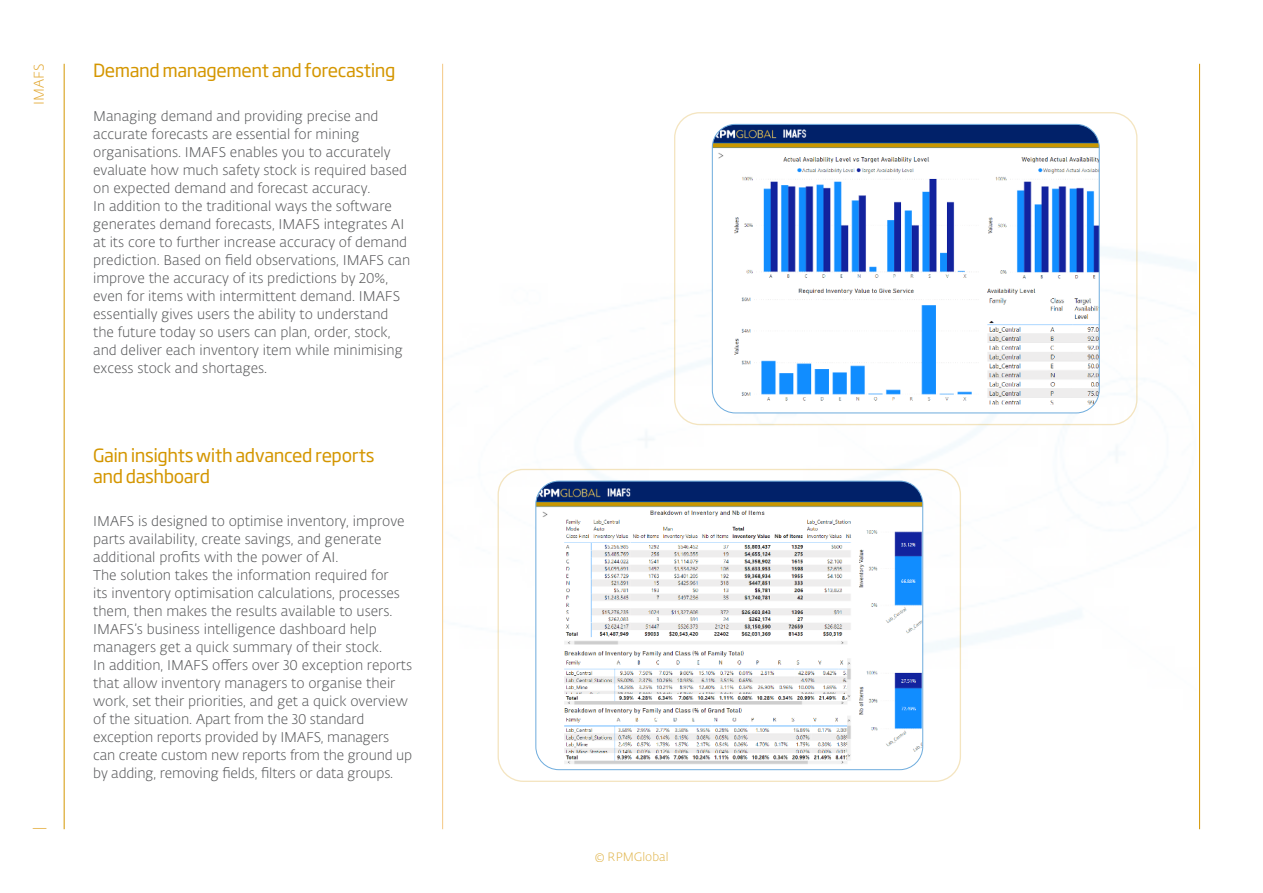
<style>
.page{position:relative;width:1263px;height:893px;background:#fff}
.page>*{position:absolute;margin:0;border:0;box-sizing:border-box;transform-origin:0 0}
.t1{font:18px/21px "Soho Gothic Pro";letter-spacing:-.025em;color:#d49600}
.Body{font:300 13.95px/18px "Fedra Sans Alt Std";color:#57585a}
.t2{font:300 13.95px "Fedra Sans Alt Std";color:#e3aa38}
.t3{font:300 12px "Fedra Sans Alt Std";color:#d49600}
</style>
<div class="page">
<img style="left:443px;top:164px;width:753px;height:610px">
<img style="left:712px;top:124px;width:387px;height:289px">
<div style="left:712px;top:124px;width:387px;height:289px;border:1px solid #6eacdd;border-radius:23px"></div>
<img style="left:536px;top:481px;width:387px;height:289px">
<div style="left:536px;top:481px;width:387px;height:289px;border:1px solid #6eacdd;border-radius:23px"></div>
<hr style="left:64px;top:64px;width:1px;height:765px;background:#d49600">
<hr style="left:442px;top:64px;width:1px;height:765px;background:#f4c884">
<hr style="left:1199px;top:64px;width:1px;height:765px;background:#d49600">
<p class="t2" style="left:31px;top:105px;width:43px;rotate:-90deg">IMAFS</p>
<p class="t2" style="left:30px;top:830px;width:5px;rotate:-90deg">|</p>
<p class="t1" style="left:93px;top:59px;width:304px">Demand management and forecasting</p>
<p class="Body" style="left:93px;top:107px;width:319px">Managing demand and providing precise and accurate forecasts are essential for mining organisations. IMAFS enables you to accurately evaluate how much safety stock is required based on expected demand and forecast accuracy.<br>In addition to the traditional ways the software generates demand forecasts, IMAFS integrates AI at its core to further increase accuracy of demand prediction. Based on field observations, IMAFS can improve the accuracy of its predictions by 20%, even for items with intermittent demand. IMAFS essentially gives users the ability to understand the future today so users can plan, order, stock, and deliver each inventory item while minimising excess stock and shortages.</p>
<p class="t1" style="left:93px;top:444px;width:283px">Gain insights with advanced reports and dashboard</p>
<p class="Body" style="left:93px;top:513px;width:321px">IMAFS is designed to optimise inventory, improve parts availability, create savings, and generate additional profits with the power of AI.<br>The solution takes the information required for<br>its inventory optimisation calculations, processes them, then makes the results available to users.<br>IMAFS’s business intelligence dashboard help managers get a quick summary of their stock.<br>In addition, IMAFS offers over 30 exception reports that allow inventory managers to organise their work, set their priorities, and get a quick overview of the situation. Apart from the 30 standard exception reports provided by IMAFS, managers can create custom new reports from the ground up by adding, removing fields, filters or data groups.</p>
<p class="t3" style="left:594px;top:849px;width:76px">© RPMGlobal</p>
</div>
